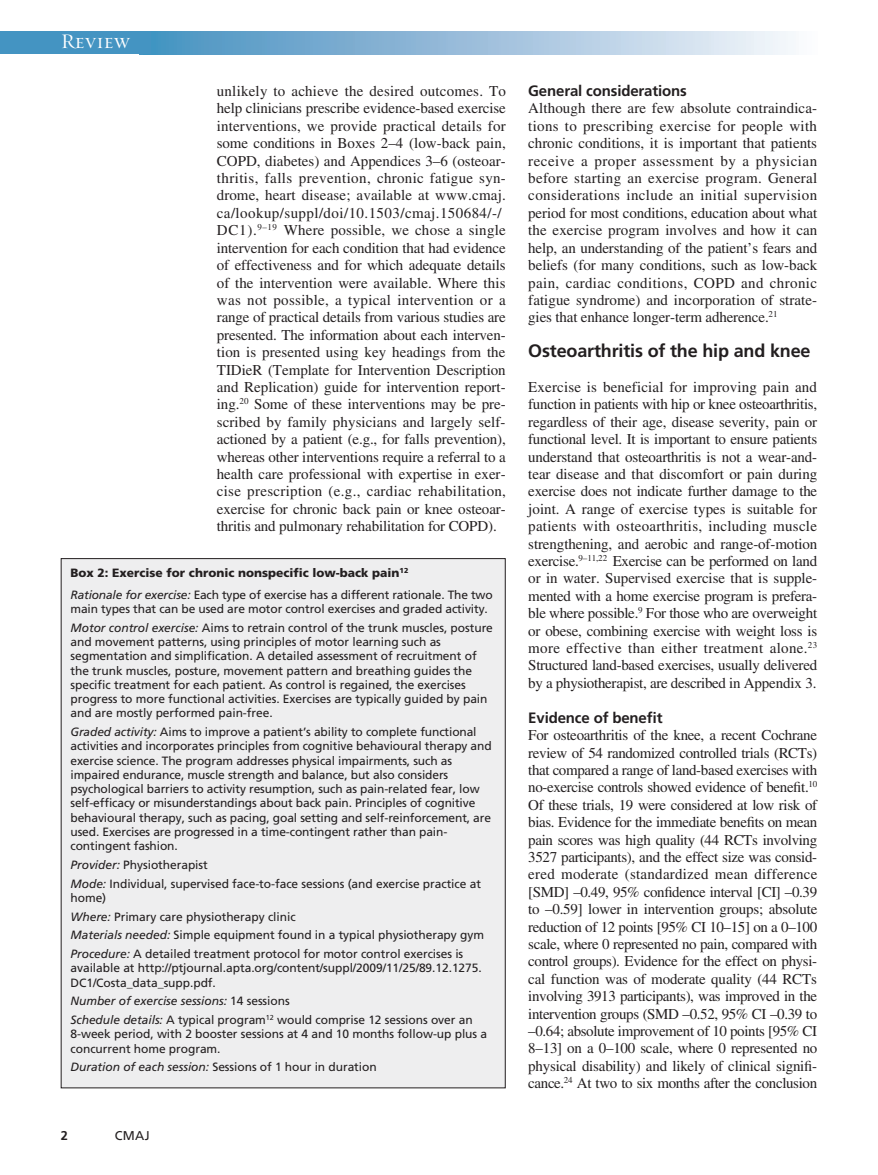
<style>
.page{position:relative;width:878px;height:1175px;background:#fff}
.page>*{position:absolute;margin:0;border:0;box-sizing:border-box;transform-origin:0 0}
.t1{font:21px "Requiem Display HTF Small Caps";letter-spacing:.005em;color:#fff}
.t2{font:700 18px "Frutiger LT Std";letter-spacing:-.01em;color:#231f20}
.PJ{font:15px/17.4px "Times LT Std";letter-spacing:-.005em;color:#231f20;text-align:justify}
.t3{font:700 15px "Frutiger LT Std";letter-spacing:-.01em;color:#231f20}
.t4{font:12.75px "Frutiger LT Std";color:#231f20}
.t5{font:700 12.75px "Frutiger LT Std";color:#231f20}
.Box_PJ{font:12px/14.2px "Frutiger LT Std";letter-spacing:-.005em;color:#231f20}
.Box_title{font:900 12px "Frutiger LT Std";color:#231f20}
.Box_PJ-2{font:italic 12px "Frutiger LT Std";letter-spacing:-.005em;color:#231f20}
.s1{font-style:italic}
.s2{font-style:normal}
</style>
<div class="page">
<div style="left:139px;top:32px;width:678px;height:22px;background:linear-gradient(to right,#438dbe,#f9f7fb)"></div>
<div style="left:0;top:32px;width:151px;height:22px;background:#4494c2"></div>
<div style="left:61px;top:558px;width:444px;height:529px;background:#eeeeef"></div>
<h1 class="t1" style="left:61px;top:29px;width:70px">Review</h1>
<p class="PJ" style="left:217px;top:82px;width:290px;text-align:left">unlikely to achieve the desired outcomes. To help clinicians prescribe evidence-based exercise interventions, we provide practical details for some conditions in Boxes 2–4 (low-back pain, COPD, diabetes) and Appendices 3–6 (osteoar&shy;thritis, falls prevention, chronic fatigue syn&shy;drome, heart disease; available at www.cmaj. ca/lookup/suppl/doi/10.1503/cmaj.150684/-/ DC1).<sup>9–19</sup> Where possible, we chose a single intervention for each condition that had evidence of effectiveness and for which adequate details of the intervention were available. Where this was not possible, a typical intervention or a range of practical details from various studies are presented. The information about each interven&shy;tion is presented using key headings from the TIDieR (Template for Intervention Description and Replication) guide for intervention report&shy;ing.<sup>20</sup> Some of these interventions may be pre&shy;scribed by family physicians and largely self&shy;actioned by a patient (e.g., for falls prevention), whereas other interventions require a referral to a health care professional with expertise in exer&shy;cise prescription (e.g., cardiac rehabilitation, exercise for chronic back pain or knee osteoar&shy;thritis and pulmonary rehabilitation for COPD).</p>
<h2 class="t3" style="left:528px;top:82px;width:160px">General considerations</h2>
<p class="PJ" style="left:528px;top:100px;width:290px">Although there are few absolute contraindica&shy;tions to prescribing exercise for people with chronic conditions, it is important that patients receive a proper assessment by a physician before starting an exercise program. General considerations include an initial supervision period for most conditions, education about what the exercise program involves and how it can help, an understanding of the patient’s fears and beliefs (for many conditions, such as low-back pain, cardiac conditions, COPD and chronic fatigue syndrome) and incorporation of strate&shy;gies that enhance longer-term adherence.<sup>21</sup></p>
<h1 class="t2" style="left:528px;top:340px;width:284px">Osteoarthritis of the hip and knee</h1>
<p class="PJ" style="left:528px;top:378px;width:290px">Exercise is beneficial for improving pain and function in patients with hip or knee osteoarthritis, regardless of their age, disease severity, pain or functional level. It is important to ensure patients understand that osteoarthritis is not a wear-and&shy;tear disease and that discomfort or pain during exercise does not indicate further damage to the joint. A range of exercise types is suitable for patients with osteoarthritis, including muscle strengthening, and aerobic and range-of-motion exercise.<sup>9–11,22</sup> Exercise can be performed on land or in water. Supervised exercise that is supple&shy;mented with a home exercise program is prefera&shy;ble where possible.<sup>9</sup> For those who are overweight or obese, combining exercise with weight loss is more effective than either treatment alone.<sup>23<br></sup>Structured land-based exercises, usually delivered by a physiotherapist, are described in Appendix 3.</p>
<h2 class="t3" style="left:528px;top:708px;width:136px">Evidence of benefit</h2>
<p class="PJ" style="left:528px;top:726px;width:291px">For osteoarthritis of the knee, a recent Cochrane review of 54 randomized controlled trials (RCTs) that compared a range of land-based exercises with no-exercise controls showed evidence of benefit.<sup>10<br></sup>Of these trials, 19 were considered at low risk of bias. Evidence for the immediate benefits on mean pain scores was high quality (44 RCTs involving 3527 participants), and the effect size was consid&shy;ered moderate (standardized mean difference [SMD] –0.49, 95% confidence interval [CI] –0.39 to –0.59] lower in intervention groups; absolute reduction of 12 points [95% CI 10–15] on a 0–100 scale, where 0 represented no pain, compared with control groups). Evidence for the effect on physi&shy;cal function was of moderate quality (44 RCTs involving 3913 participants), was improved in the intervention groups (SMD –0.52, 95% CI –0.39 to –0.64; absolute improvement of 10 points [95% CI 8–13] on a 0–100 scale, where 0 represented no physical disability) and likely of clinical signifi&shy;cance.<sup>24</sup> At two to six months after the conclusion</p>
<p class="Box_title" style="left:70px;top:565px;width:339px">Box 2: Exercise for chronic nonspecific low-back pain<sup>12</sup></p>
<p class="Box_PJ" style="left:70px;top:587px;width:423px"><span class="s1">Rationale for exercise:</span> Each type of exercise has a different rationale. The two main types that can be used are motor control exercises and graded activity.</p>
<p class="Box_PJ" style="left:70px;top:620px;width:424px"><span class="s1">Motor control exercise:</span> Aims to retrain control of the trunk muscles, posture and movement patterns, using principles of motor learning such as segmentation and simplification. A detailed assessment of recruitment of the trunk muscles, posture, movement pattern and breathing guides the specific treatment for each patient. As control is regained, the exercises progress to more functional activities. Exercises are typically guided by pain and are mostly performed pain-free.</p>
<p class="Box_PJ" style="left:70px;top:724px;width:422px"><span class="s1">Graded activity:</span> Aims to improve a patient’s ability to complete functional activities and incorporates principles from cognitive behavioural therapy and exercise science. The program addresses physical impairments, such as impaired endurance, muscle strength and balance, but also considers psychological barriers to activity resumption, such as pain-related fear, low self-efficacy or misunderstandings about back pain. Principles of cognitive behavioural therapy, such as pacing, goal setting and self-reinforcement, are used. Exercises are progressed in a time-contingent rather than pain&shy;contingent fashion.</p>
<p class="Box_PJ" style="left:70px;top:857px;width:139px"><span class="s1">Provider:</span> Physiotherapist</p>
<p class="Box_PJ" style="left:70px;top:876px;width:412px"><span class="s1">Mode:</span> Individual, supervised face-to-face sessions (and exercise practice at home)</p>
<p class="Box_PJ" style="left:70px;top:909px;width:227px"><span class="s1">Where:</span> Primary care physiotherapy clinic</p>
<p class="Box_PJ" style="left:70px;top:928px;width:415px"><span class="s1">Materials needed:</span> Simple equipment found in a typical physiotherapy gym</p>
<p class="Box_PJ" style="left:70px;top:946px;width:413px"><span class="s1">Procedure:</span> A detailed treatment protocol for motor control exercises is available at http://ptjournal.apta.org/content/suppl/2009/11/25/89.12.1275.<br>DC1/Costa_data_supp.pdf.</p>
<p class="Box_PJ-2" style="left:70px;top:994px;width:221px">Number of exercise sessions: <span class="s2">14 sessions</span></p>
<p class="Box_PJ" style="left:70px;top:1013px;width:418px"><span class="s1">Schedule details:</span> A typical program<sup>12</sup> would comprise 12 sessions over an<br>8-week period, with 2 booster sessions at 4 and 10 months follow-up plus a concurrent home program.</p>
<p class="Box_PJ" style="left:71px;top:1060px;width:308px"><span class="s1">Duration of each session:</span> Sessions of 1 hour in duration</p>
<p class="t5" style="left:61px;top:1127px;width:9px">2</p>
<p class="t4" style="left:115px;top:1127px;width:36px">CMAJ</p>
</div>
